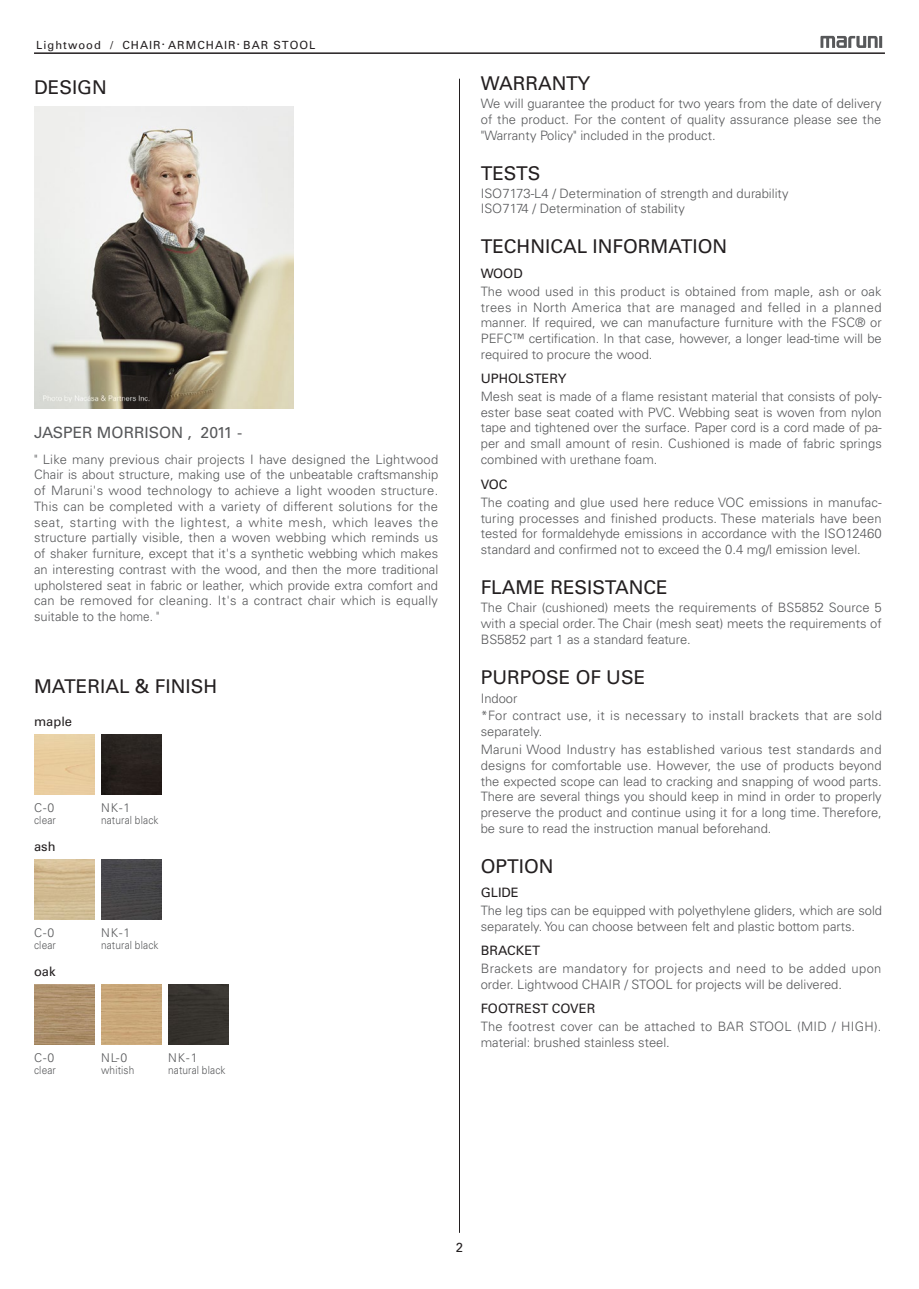
<style>
.page{position:relative;width:919px;height:1289px;background:#fff}
.page>*{position:absolute;margin:0;border:0;box-sizing:border-box;transform-origin:0 0}
.t1{font:18.9px "Univers";color:#231f20}
.t2{font:15.75px "Univers";color:#57585a}
.t3{font:15.45px "Univers";color:#57585a}
.t4{font:13.2px "Univers";color:#231f20}
.t5{font:300 12.9px/15.8px "Univers";color:#57585a;text-align:justify}
.t6{font:300 12.9px/17.9px "Univers";letter-spacing:.02em;color:#57585a}
.t7{font:300 12.9px/17.9px "Univers";letter-spacing:.025em;color:#57585a}
.t8{font:12.9px "Univers";color:#231f20}
.t9{font:300 12.15px "Univers";letter-spacing:.085em;color:#57585a}
.t10{font:300 11.25px "Univers";letter-spacing:.015em;color:#57585a;scale:.9 1}
.t11{font:11.25px "Univers";letter-spacing:.09em;color:#231f20}
.t12{font:9.75px "Shin Go Pro";color:#231f20}
.s1{font-size:15.45px}
.s2{font-size:12.3px}
.s3{font-size:13.2px}
</style>
<div class="page">
<hr style="left:34px;top:52px;width:850px;height:2px;background:#231f20">
<svg style="left:820px;top:36px;width:62px;height:12px"></svg>
<img style="left:34px;top:106px;width:259px;height:302px">
<img style="left:101px;top:734px;width:61px;height:61px">
<img style="left:101px;top:859px;width:61px;height:60px">
<img style="left:34px;top:984px;width:61px;height:60px">
<img style="left:101px;top:984px;width:61px;height:60px">
<div style="left:168px;top:984px;width:61px;height:60px;background:#36332e"></div>
<hr style="left:459px;top:79px;width:1px;height:1153px;background:#231f20">
<p class="t11" style="left:36px;top:38px;width:66px">Lightwood</p>
<p class="t11" style="left:110px;top:38px;width:5px">/</p>
<p class="t11" style="left:273px;top:38px;width:44px">STOOL</p>
<p class="t11" style="left:122px;top:38px;width:40px">CHAIR</p>
<p class="t11" style="left:168px;top:38px;width:69px">ARMCHAIR</p>
<p class="t11" style="left:243px;top:38px;width:27px">BAR</p>
<p class="t12" style="left:158px;top:36px;width:11px">・</p>
<p class="t12" style="left:233px;top:36px;width:11px">・</p>
<h1 class="t1" style="left:34px;top:76px;width:74px">DESIGN</h1>
<p class="t3" style="left:34px;top:423px;width:159px">JASPER MORRISON ,</p>
<p class="t5" style="left:34px;top:451px;width:406px">" Like many previous chair projects I have designed the Lightwood Chair is about structure, making use of the unbeatable craftsmanship of Maruni s' wood technology to achieve a light wooden structure.<br>This can be completed with a variety of different solutions for the seat, starting with the lightest a, white mesh, which leaves the structure partially visible, then a woven webbing which reminds us of shaker furniture, except that as'i t synthetic webbing which makes an interesting contrast with the wood, and then the more traditional upholstered seat in fabric or leather, which provide extra comfort and can be removed for cleaning. It as' contract chair which is equally suitable to the home ".</p>
<p class="t2" style="left:200px;top:423px;width:43px">2011 <span class="s1">-</span></p>
<h1 class="t1" style="left:34px;top:675px;width:185px">MATERIAL &amp; FINISH</h1>
<p class="t8" style="left:34px;top:714px;width:40px">maple</p>
<p class="t9" style="left:34px;top:800px;width:22px">C-<span class="s2">0</span></p>
<p class="t10" style="left:34px;top:813px;width:26px">clear</p>
<p class="t8" style="left:34px;top:839px;width:23px">ash</p>
<p class="t9" style="left:34px;top:925px;width:22px">C-<span class="s2">0</span></p>
<p class="t10" style="left:34px;top:938px;width:26px">clear</p>
<p class="t8" style="left:34px;top:964px;width:23px">oak</p>
<p class="t9" style="left:34px;top:1049px;width:22px">C-<span class="s2">0</span></p>
<p class="t10" style="left:34px;top:1063px;width:26px">clear</p>
<p class="t9" style="left:101px;top:800px;width:31px">NK-<span class="s2">1</span></p>
<p class="t10" style="left:101px;top:813px;width:65px">natural black</p>
<p class="t9" style="left:101px;top:925px;width:31px">NK-<span class="s2">1</span></p>
<p class="t10" style="left:101px;top:938px;width:65px">natural black</p>
<p class="t9" style="left:101px;top:1049px;width:28px">NL-<span class="s2">0</span></p>
<p class="t10" style="left:101px;top:1063px;width:39px">whitish</p>
<p class="t9" style="left:168px;top:1049px;width:31px">NK-<span class="s2">1</span></p>
<p class="t10" style="left:168px;top:1063px;width:65px">natural black</p>
<h1 class="t1" style="left:480px;top:72px;width:111px">WARRANTY</h1>
<p class="t5" style="left:480px;top:96px;width:402px">We will guarantee the product for two years from the date of delivery of the product. For the content of quality assurance please see the "Warranty Policy" included in the product.</p>
<h1 class="t1" style="left:480px;top:162px;width:61px">TESTS</h1>
<p class="t5" style="left:480px;top:185px;width:309px">ISO<span class="s3">7173</span>- /<span class="s3">4</span>L Determination of strength and durability<br>ISO<span class="s3">7174</span> / Determination of stability</p>
<h1 class="t1" style="left:480px;top:235px;width:248px">TECHNICAL INFORMATION</h1>
<p class="t8" style="left:480px;top:266px;width:43px">WOOD</p>
<p class="t5" style="left:480px;top:283px;width:402px">The wood used in this product is obtained from maple, ash or oak trees in North America that are managed and felled in a planned manner. If required, we can manufacture furniture with the FSC® or PEFC™ certification. In that case, however a, longer lead-time will be required to procure the wood.</p>
<p class="t8" style="left:480px;top:371px;width:87px">UPHOLSTERY</p>
<p class="t5" style="left:480px;top:404px;width:402px">ester base seat coated with PVC. Webbing seat is woven from nylon</p>
<p class="t5" style="left:480px;top:388px;width:402px">Mesh seat is made of a flame resistant material that consists of poly-</p>
<p class="t5" style="left:480px;top:436px;width:402px">per and small amount of resin. Cushioned is made of fabric springs</p>
<p class="t5" style="left:480px;top:420px;width:402px">tape and tightened over the surface. Paper cord is a cord made of pa-</p>
<p class="t5" style="left:480px;top:451px;width:178px">combined with urethane foam.</p>
<p class="t8" style="left:480px;top:477px;width:28px">VOC</p>
<p class="t5" style="left:480px;top:510px;width:402px">turing processes and finished products. These materials have been</p>
<p class="t5" style="left:480px;top:494px;width:402px">The coating and glue used here reduce VOC emissions in manufac-</p>
<p class="t5" style="left:480px;top:526px;width:402px">tested for formaldehyde emissions in accordance with the ISO<span class="s3">12460 </span>standard and confirmed not to exceed the <span class="s3">0</span>.<span class="s3">4</span> mg l/ emission level.</p>
<h1 class="t1" style="left:480px;top:576px;width:188px">FLAME RESISTANCE</h1>
<p class="t5" style="left:480px;top:599px;width:402px">The Chair (cushioned) meets the requirements of BS<span class="s3">5852</span> Source <span class="s3">5 </span>with a special order. The Chair (mesh seat) meets the requirements of BS<span class="s3">5852</span> part <span class="s3">1</span> as a standard feature.</p>
<h1 class="t1" style="left:480px;top:666px;width:166px">PURPOSE OF USE</h1>
<p class="t7" style="left:480px;top:689px;width:402px">Indoor<br>*For contract use, it is necessary to install brackets that are sold</p>
<p class="t6" style="left:480px;top:722px;width:402px">separately.<br>Maruni Wood Industry has established various test standards and</p>
<p class="t5" style="left:480px;top:757px;width:402px">designs for comfortable use. However, the use of products beyond the expected scope can lead to cracking and snapping of wood parts.<br>There are several things you should keep in mind in order to properly preserve the product and continue using it for a long time. Therefore, be sure to read the instruction manual beforehand.</p>
<h1 class="t1" style="left:480px;top:854px;width:74px">OPTION</h1>
<p class="t8" style="left:480px;top:885px;width:40px">GLIDE</p>
<p class="t5" style="left:480px;top:902px;width:403px">The leg tips can be equipped with polyethylene gliders, which are sold separately. You can choose between felt and plastic bottom parts.</p>
<p class="t8" style="left:480px;top:942px;width:61px">BRACKET</p>
<p class="t5" style="left:480px;top:960px;width:402px">Brackets are mandatory for projects and need to be added upon order. Lightwood CHAIR / STOOL for projects will be delivered.</p>
<p class="t8" style="left:480px;top:1000px;width:116px">FOOTREST COVER</p>
<p class="t5" style="left:480px;top:1018px;width:402px">The footrest cover can be attached to BAR STOOL (MID / HIGH .( material: brushed stainless steel.</p>
<p class="t4" style="left:456px;top:1239px;width:9px">2</p>
</div>
